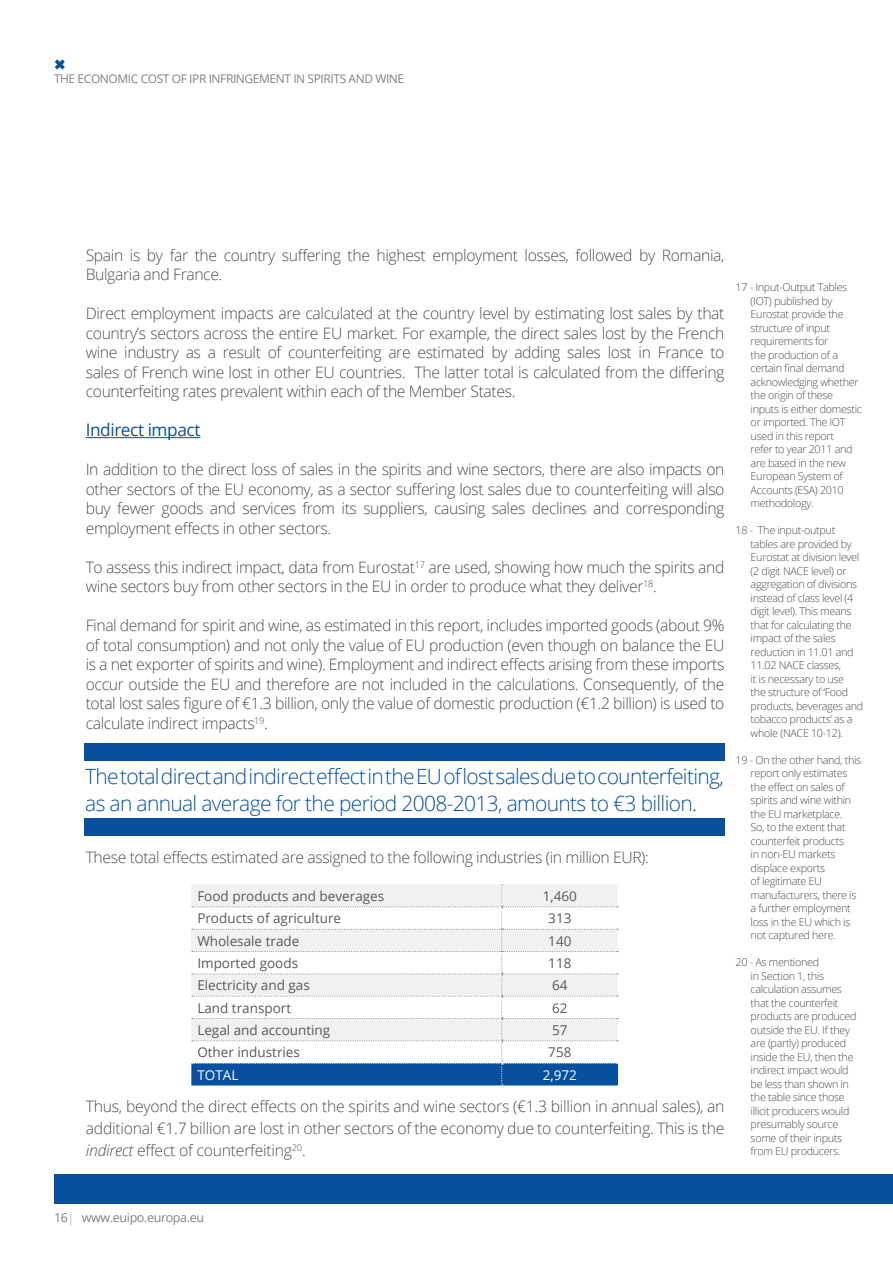
<style>
.page{position:relative;width:893px;height:1263px;background:#fff}
.page>*{position:absolute;margin:0;border:0;box-sizing:border-box;transform-origin:0 0}
.t1{font:300 21px/27px "Open Sans";letter-spacing:-.03em;color:#06509f}
.t2{font:17.25px "Open Sans";letter-spacing:-.025em;color:#06509f}
.t3{font:300 15.75px/19.5px "Open Sans";letter-spacing:-.025em;color:#4d4d4f;text-align:justify}
.t4{font:13.5px "Open Sans";color:#58595b}
.t5{font:13.5px "Open Sans";color:#fff}
.t6{font:12.45px "Open Sans";letter-spacing:-.03em;color:#808285}
.t7{font:12px "Open Sans";letter-spacing:-.035em;color:#808285}
.t8{font:300 10.8px/13.5px "Open Sans";letter-spacing:-.03em;color:#4d4d4f}
.s1{font-style:italic}
.s2{color:#bcbec0}
</style>
<div class="page">
<div style="left:54px;top:1175px;width:839px;height:29px;background:#06509f"></div>
<svg style="left:55px;top:59px;width:10px;height:11px"></svg>
<svg style="left:191px;top:884px;width:427px;height:201px"></svg>
<hr style="left:86px;top:437px;width:114px;height:1px;background:#06509f">
<div style="left:85px;top:744px;width:640px;height:17px;background:#06509f"></div>
<div style="left:85px;top:819px;width:640px;height:17px;background:#06509f"></div>
<p class="t7" style="left:54px;top:71px;width:352px">THE ECONOMIC COST OF IPR INFRINGEMENT IN SPIRITS AND WINE</p>
<p class="t3" style="left:86px;top:245px;width:640px">Spain is by far the country suffering the highest employment losses, followed by Romania,<br>Bulgaria and France.</p>
<p class="t3" style="left:86px;top:303px;width:640px">Direct employment impacts are calculated at the country level by estimating lost sales by that country’s sectors across the entire EU market. For example, the direct sales lost by the French wine industry as a result of counterfeiting are estimated by adding sales lost in France to sales of French wine lost in other EU countries. The latter total is calculated from the differing counterfeiting rates prevalent within each of the Member States.</p>
<p class="t2" style="left:86px;top:418px;width:116px">Indirect impact</p>
<p class="t3" style="left:86px;top:459px;width:640px">In addition to the direct loss of sales in the spirits and wine sectors, there are also impacts on other sectors of the EU economy, as a sector suffering lost sales due to counterfeiting will also buy fewer goods and services from its suppliers, causing sales declines and corresponding employment effects in other sectors.</p>
<p class="t3" style="left:86px;top:557px;width:640px">To assess this indirect impact, data from Eurostat<sup>17</sup> are used, showing how much the spirits and wine sectors buy from other sectors in the EU in order to produce what they deliver<sup>18</sup>.</p>
<p class="t3" style="left:86px;top:615px;width:640px">Final demand for spirit and wine, as estimated in this report, includes imported goods (about 9% of total consumption) and not only the value of EU production (even though on balance the EU is a net exporter of spirits and wine). Employment and indirect effects arising from these imports occur outside the EU and therefore are not included in the calculations. Consequently, of the total lost sales figure of €1.3 billion, only the value of domestic production (€1.2 billion) is used to calculate indirect impacts<sup>19</sup>.</p>
<h1 class="t1" style="left:85px;top:762px;width:640px">The total direct and indirect effect in the EU of lost sales due to counterfeiting, as an annual average for the period 2008-2013, amounts to €3 billion.</h1>
<p class="t3" style="left:86px;top:847px;width:565px">These total effects estimated are assigned to the following industries (in million EUR):</p>
<p class="t4" style="left:197px;top:887px;width:188px">Food products and beverages</p>
<p class="t4" style="left:543px;top:887px;width:36px">1,460</p>
<p class="t4" style="left:197px;top:909px;width:145px">Products of agriculture</p>
<p class="t4" style="left:548px;top:909px;width:25px">313</p>
<p class="t4" style="left:197px;top:931px;width:104px">Wholesale trade</p>
<p class="t4" style="left:548px;top:931px;width:25px">140</p>
<p class="t4" style="left:197px;top:954px;width:102px">Imported goods</p>
<p class="t4" style="left:548px;top:954px;width:25px">118</p>
<p class="t4" style="left:197px;top:976px;width:114px">Electricity and gas</p>
<p class="t4" style="left:552px;top:976px;width:17px">64</p>
<p class="t4" style="left:197px;top:998px;width:95px">Land transport</p>
<p class="t4" style="left:552px;top:998px;width:17px">62</p>
<p class="t4" style="left:197px;top:1021px;width:134px">Legal and accounting</p>
<p class="t4" style="left:552px;top:1021px;width:17px">57</p>
<p class="t4" style="left:197px;top:1043px;width:104px">Other industries</p>
<p class="t4" style="left:548px;top:1043px;width:25px">758</p>
<p class="t5" style="left:197px;top:1065px;width:42px">TOTAL</p>
<p class="t5" style="left:543px;top:1065px;width:36px">2,972</p>
<p class="t3" style="left:86px;top:1095px;width:640px;line-height:21.8px">Thus, beyond the direct effects on the spirits and wine sectors (€1.3 billion in annual sales), an additional €1.7 billion are lost in other sectors of the economy due to counterfeiting. This is the <span class="s1">indirect</span> effect of counterfeiting<sup>20</sup>.</p>
<p class="t8" style="left:751px;top:280px;width:113px;text-indent:-15px">17 - Input-Output Tables (IOT) published by<br>Eurostat provide the structure of input requirements for<br>the production of a certain final demand acknowledging whether the origin of these inputs is either domestic or imported. The IOT used in this report<br>refer to year 2011 and are based in the new<br>European System of<br>Accounts (ESA) 2010 methodology.</p>
<p class="t8" style="left:751px;top:523px;width:114px;text-indent:-15px">18 - The input-output tables are provided by<br>Eurostat at division level (2 digit NACE level) or aggregation of divisions instead of class level (4 digit level). This means that for calculating the impact of the sales reduction in 11.01 and<br>11.02 NACE classes,<br>it is necessary to use<br>the structure of ‘Food products, beverages and tobacco products’ as a whole (NACE 10-12).</p>
<p class="t8" style="left:751px;top:753px;width:112px;text-indent:-15px">19 - On the other hand, this report only estimates the effect on sales of spirits and wine within the EU marketplace.<br>So, to the extent that counterfeit products<br>in non-EU markets displace exports<br>of legitimate EU manufacturers, there is a further employment loss in the EU which is not captured here.</p>
<p class="t8" style="left:751px;top:955px;width:107px;text-indent:-15px">20 - As mentioned<br>in Section 1, this calculation assumes that the counterfeit products are produced outside the EU. If they are (partly) produced inside the EU, then the indirect impact would be less than shown in the table since those illicit producers would presumably source some of their inputs from EU producers.</p>
<p class="t6" style="left:54px;top:1209px;width:152px">16<span class="s2">|</span> www.euipo.europa.eu</p>
</div>
